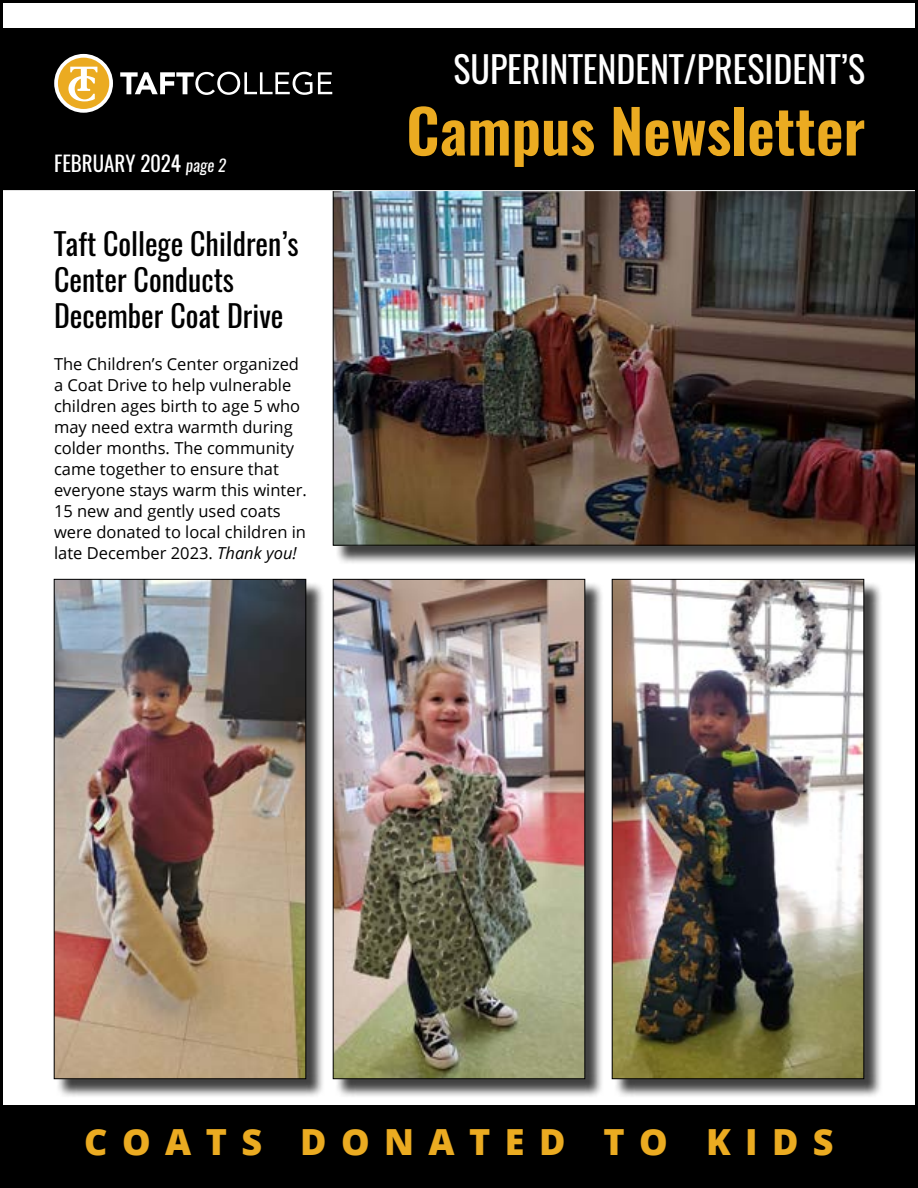
<style>
.page{position:relative;width:918px;height:1188px;background:#fff}
.page>*{position:absolute;margin:0;border:0;box-sizing:border-box;transform-origin:0 0}
.t1{font:600 60px "Oswald";color:#ebab21}
.t2{font:36px "Oswald";color:#fff}
.t3{font:800 36px "Open Sans";letter-spacing:.4em;color:#ebab21}
.t4{font:30px/36px "Oswald";color:#000}
.t5{font:21px "Oswald";color:#fff}
.t6{font:16.5px/21px "Open Sans";color:#000}
.s1{font-style:italic;font-size:16.5px}
.s2{font-style:italic}
</style>
<div class="page">
<div style="left:336px;top:193px;width:582px;height:372px;background:#000;opacity:.75"></div>
<img style="left:335px;top:192px;width:579px;height:351px">
<div style="left:0;top:1106px;width:918px;height:82px;background:#000"></div>
<div style="left:0;top:28px;width:918px;height:162px;background:#000"></div>
<svg style="left:120px;top:72px;width:192px;height:23px"></svg>
<svg style="left:318px;top:72px;width:14px;height:22px"></svg>
<svg style="left:54px;top:54px;width:59px;height:59px"></svg>
<div style="left:615px;top:582px;width:268px;height:516px;background:#000;opacity:.75"></div>
<img style="left:614px;top:581px;width:248px;height:496px">
<div style="left:612px;top:579px;width:252px;height:500px;border:1px solid #000"></div>
<div style="left:336px;top:582px;width:268px;height:516px;background:#000;opacity:.75"></div>
<img style="left:335px;top:581px;width:248px;height:496px">
<div style="left:333px;top:579px;width:252px;height:500px;border:1px solid #000"></div>
<div style="left:57px;top:582px;width:268px;height:516px;background:#000;opacity:.75"></div>
<img style="left:56px;top:581px;width:248px;height:496px">
<div style="left:54px;top:579px;width:252px;height:500px;border:1px solid #000"></div>
<p class="t5" style="left:54px;top:149px;width:174px">FEBRUARY 2024 <span class="s1">page 2</span></p>
<h3 class="t4" style="left:54px;top:226px;width:246px">Taft College Children’s<br>Center Conducts<br>December Coat Drive</h3>
<p class="t6" style="left:54px;top:353px;width:254px">The Children’s Center organized a Coat Drive to help vulnerable children ages birth to age 5 who may need extra warmth during colder months. The community came together to ensure that everyone stays warm this winter.<br>15 new and gently used coats were donated to local children in late December 2023. <span class="s2">Thank you!</span></p>
<h2 class="t2" style="left:453px;top:44px;width:413px">SUPERINTENDENT/PRESIDENT’S</h2>
<h1 class="t1" style="left:406px;top:89px;width:460px">Campus Newsletter</h1>
<h2 class="t3" style="left:84px;top:1114px;width:751px">COATS DONATED TO KIDS</h2>
</div>
